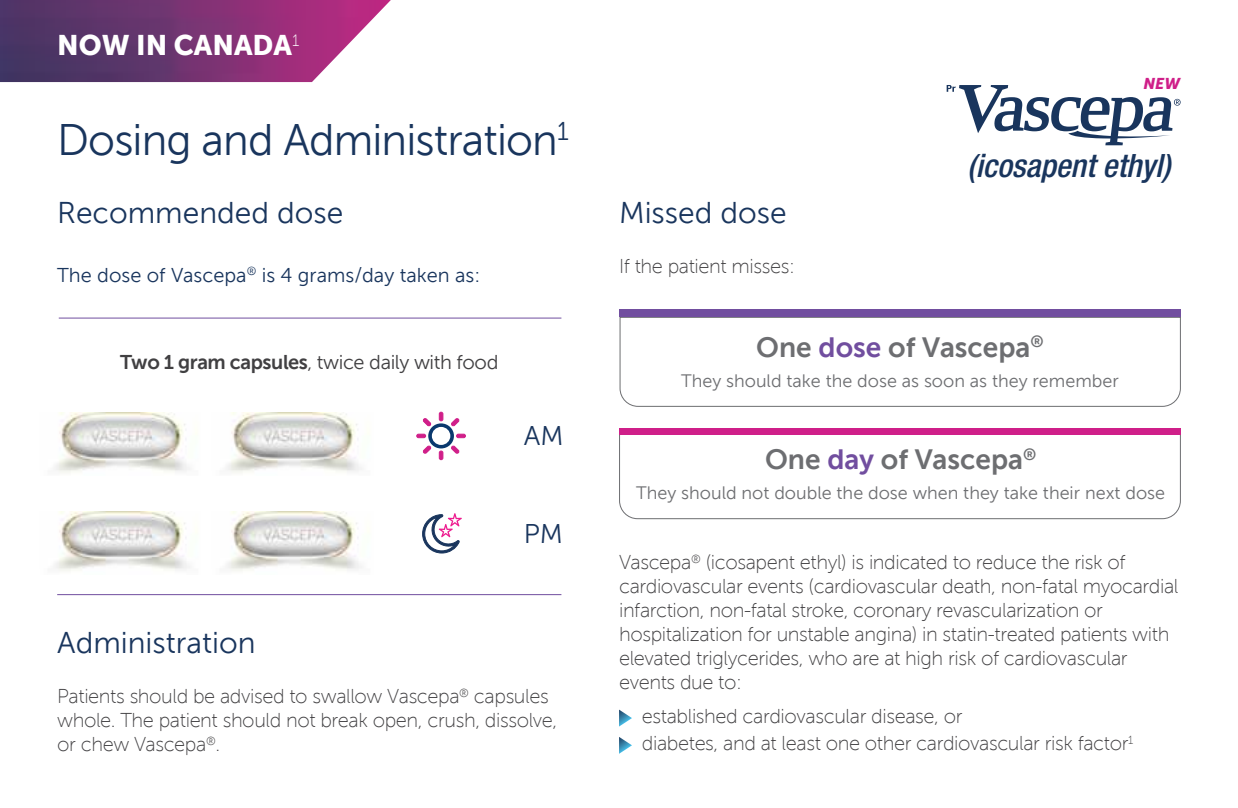
<style>
.page{position:relative;width:1238px;height:808px;background:#fff}
.page>*{position:absolute;margin:0;border:0;box-sizing:border-box;transform-origin:0 0}
.t1{font:44px "Museo Sans 300";letter-spacing:-.02em;color:#19355d}
.t2{font:italic 500 condensed 32.2px "Helvetica Neue";color:#19355d}
.t3{font:30px "Museo Sans 300";color:#19355d}
.t4{font:28px "Museo Sans 700";color:#6d6e71}
.t5{font:28px "Museo Sans 900";color:#fff}
.t6{font:27px "Museo Sans 300";color:#19355d}
.t7{font:20px/24px "Museo Sans 100";letter-spacing:-.02em;color:#414042}
.t8{font:20px "Museo Sans 300";color:#19355d}
.t9{font:20px "Museo Sans 300";letter-spacing:-.02em;color:#414042}
.t10{font:18px "Museo Sans 300";color:#6d6e71}
.t11{font:italic 15.4px "Museo Sans 900";color:#cf1f89}
.s1{font-family:"Museo Sans 700"}
.s2{color:#714e9f}
</style>
<div class="page">
<img style="left:0;top:0;width:391px;height:82px">
<div style="left:416px;top:434px;width:10px;height:4px;border:1px solid #d01f89;border-radius:2px"></div>
<svg style="left:417px;top:412px;width:48px;height:48px"></svg>
<svg style="left:422px;top:513px;width:40px;height:40px"></svg>
<hr style="left:59px;top:318px;width:502px;height:1px;background:#714e9f">
<hr style="left:57px;top:594px;width:504px;height:1px;background:#714e9f">
<svg style="left:619px;top:316px;width:562px;height:91px"></svg>
<div style="left:619px;top:309px;width:561px;height:8px;background:#714e9f"></div>
<svg style="left:619px;top:429px;width:562px;height:91px"></svg>
<div style="left:619px;top:428px;width:561px;height:7px;background:#cf1f89"></div>
<svg style="left:619px;top:710px;width:13px;height:17px"></svg>
<svg style="left:619px;top:737px;width:13px;height:17px"></svg>
<img style="left:55px;top:511px;width:135px;height:60px">
<img style="left:55px;top:413px;width:135px;height:60px">
<img style="left:227px;top:511px;width:135px;height:60px">
<img style="left:227px;top:413px;width:135px;height:60px">
<svg style="left:946px;top:85px;width:234px;height:60px"></svg>
<h3 class="t5" style="left:57px;top:30px;width:243px">NOW IN CANADA<sup>1</sup></h3>
<h1 class="t1" style="left:57px;top:116px;width:513px">Dosing and Administration<sup>1</sup></h1>
<h3 class="t3" style="left:57px;top:197px;width:288px">Recommended dose</h3>
<p class="t8" style="left:57px;top:264px;width:424px">The dose of Vascepa<sup>®</sup> is 4 grams/day taken as:</p>
<p class="t9" style="left:120px;top:352px;width:380px"><span class="s1">Two 1 gram capsules</span>, twice daily with food</p>
<h3 class="t6" style="left:524px;top:422px;width:41px">AM</h3>
<h3 class="t6" style="left:524px;top:519px;width:41px">PM</h3>
<h3 class="t3" style="left:57px;top:626px;width:200px">Administration</h3>
<p class="t7" style="left:57px;top:685px;width:502px">Patients should be advised to swallow Vascepa<sup>®</sup> capsules whole. The patient should not break open, crush, dissolve, or chew Vascepa<sup>®</sup>.</p>
<p class="t11" style="left:1143px;top:75px;width:38px">NEW</p>
<h3 class="t3" style="left:619px;top:197px;width:169px">Missed dose</h3>
<p class="t7" style="left:619px;top:255px;width:177px">If the patient misses:</p>
<h2 class="t2" style="left:967px;top:146px;width:205px">(icosapent ethyl)</h2>
<h3 class="t4" style="left:756px;top:331px;width:289px">One <span class="s2">dose</span> of Vascepa<sup>®</sup></h3>
<p class="t10" style="left:681px;top:371px;width:439px">They should take the dose as soon as they remember</p>
<h3 class="t4" style="left:765px;top:444px;width:273px">One <span class="s2">day</span> of Vascepa<sup>®</sup></h3>
<p class="t10" style="left:636px;top:484px;width:530px">They should not double the dose when they take their next dose</p>
<p class="t7" style="left:619px;top:551px;width:561px">Vascepa<sup>®</sup> (icosapent ethyl) is indicated to reduce the risk of cardiovascular events (cardiovascular death, non-fatal myocardial infarction, non-fatal stroke, coronary revascularization or hospitalization for unstable angina) in statin-treated patients with elevated triglycerides, who are at high risk of cardiovascular events due to:</p>
<p class="t7" style="left:642px;top:703px;width:493px;line-height:27.2px">established cardiovascular disease, or<br>diabetes, and at least one other cardiovascular risk factor<sup>1</sup></p>
</div>
